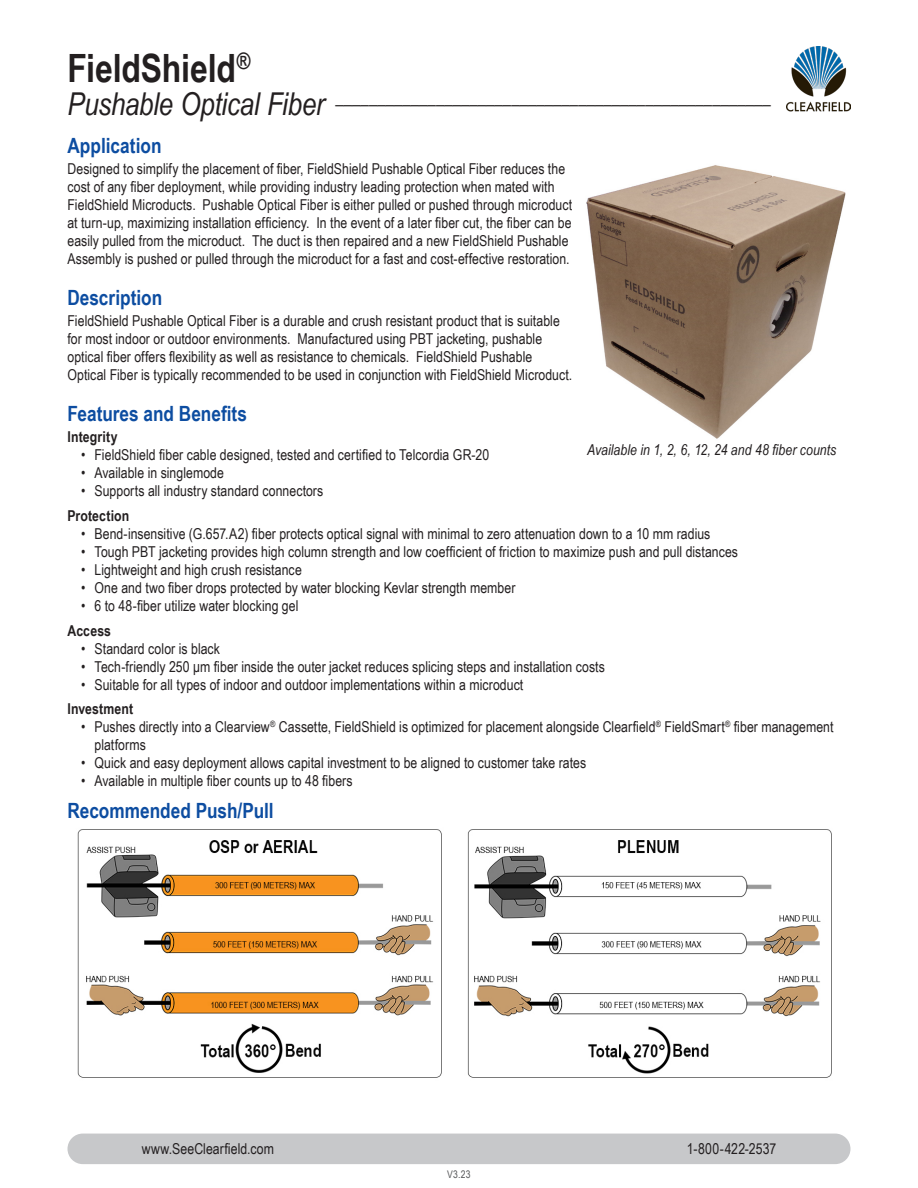
<style>
.page{position:relative;width:918px;height:1188px;background:#fff}
.page>*{position:absolute;margin:0;border:0;box-sizing:border-box;transform-origin:0 0}
.Right_Page_Product_H{font:700 39px "Arial Narrow";letter-spacing:-.005em;color:#231f20}
.Headers{font:700 21px "Arial Narrow";color:#0d4da1}
.Right_Page_Product_N{font:italic 18.3px "Arial Narrow";color:#231f20}
.t1{font:15px/18px "Arial Narrow";letter-spacing:.005em;color:#231f20}
.t2{font:italic 15px "Arial Narrow";letter-spacing:.005em;color:#231f20}
.Features_and_Benefit{font:700 15px "Arial Narrow";letter-spacing:.01em;color:#231f20}
.t3{font:10.5px "Arial Narrow";color:#57585a}
.s1{font-size:31.5px}
</style>
<div class="page">
<img style="left:787px;top:46px;width:63px;height:66px">
<div style="left:67px;top:1134px;width:783px;height:30px;background:#c7c8ca;border-radius:15px"></div>
<img style="left:77px;top:829px;width:755px;height:249px">
<img style="left:586px;top:165px;width:260px;height:274px">
<p class="Right_Page_Product_H" style="left:68px;top:39px;width:185px">FieldShield<sup>®</sup></p>
<p class="Right_Page_Product_N" style="left:68px;top:85px;width:705px"><span class="s1">Pushable Optical Fiber</span> ____________________________________________________</p>
<p class="Headers" style="left:68px;top:130px;width:96px">Application</p>
<p class="t1" style="left:68px;top:160px;width:506px">Designed to simplify the placement of fiber, FieldShield Pushable Optical Fiber reduces the cost of any fiber deployment, while providing industry leading protection when mated with FieldShield Microducts. Pushable Optical Fiber is either pulled or pushed through microduct at turn-up, maximizing installation efficiency. In the event of a later fiber cut, the fiber can be easily pulled from the microduct. The duct is then repaired and a new FieldShield Pushable Assembly is pushed or pulled through the microduct for a fast and cost-effective restoration.</p>
<p class="Headers" style="left:68px;top:282px;width:96px">Description</p>
<p class="t1" style="left:68px;top:311px;width:506px">FieldShield Pushable Optical Fiber is a durable and crush resistant product that is suitable for most indoor or outdoor environments. Manufactured using PBT jacketing, pushable optical fiber offers flexibility as well as resistance to chemicals. FieldShield Pushable Optical Fiber is typically recommended to be used in conjunction with FieldShield Microduct.</p>
<p class="Headers" style="left:68px;top:397px;width:181px">Features and Benefits</p>
<p class="Features_and_Benefit" style="left:68px;top:425px;width:52px">Integrity</p>
<p class="t1" style="left:81px;top:445px;width:410px">• FieldShield fiber cable designed, tested and certified to Telcordia GR-20</p>
<p class="t1" style="left:81px;top:463px;width:144px">• Available in singlemode</p>
<p class="t1" style="left:81px;top:481px;width:244px">• Supports all industry standard connectors</p>
<p class="Features_and_Benefit" style="left:68px;top:504px;width:63px">Protection</p>
<p class="t1" style="left:81px;top:524px;width:631px">• Bend-insensitive (G.657.A2) fiber protects optical signal with minimal to zero attenuation down to a 10 mm radius</p>
<p class="t1" style="left:81px;top:542px;width:659px">• Tough PBT jacketing provides high column strength and low coefficient of friction to maximize push and pull distances</p>
<p class="t1" style="left:81px;top:560px;width:222px">• Lightweight and high crush resistance</p>
<p class="t1" style="left:81px;top:578px;width:436px">• One and two fiber drops protected by water blocking Kevlar strength member</p>
<p class="t1" style="left:81px;top:596px;width:219px">• 6 to 48-fiber utilize water blocking gel</p>
<p class="Features_and_Benefit" style="left:68px;top:619px;width:45px">Access</p>
<p class="t1" style="left:81px;top:639px;width:141px">• Standard color is black</p>
<p class="t1" style="left:81px;top:657px;width:525px">• Tech-friendly 250 μm fiber inside the outer jacket reduces splicing steps and installation costs</p>
<p class="t1" style="left:81px;top:675px;width:444px">• Suitable for all types of indoor and outdoor implementations within a microduct</p>
<p class="Features_and_Benefit" style="left:68px;top:698px;width:67px">Investment</p>
<p class="t1" style="left:94px;top:717px;width:740px;text-indent:-14px">• Pushes directly into a Clearview<sup>®</sup> Cassette, FieldShield is optimized for placement alongside Clearfield<sup>®</sup> FieldSmart<sup>®</sup> fiber management platforms</p>
<p class="t1" style="left:81px;top:753px;width:507px">• Quick and easy deployment allows capital investment to be aligned to customer take rates</p>
<p class="t1" style="left:81px;top:771px;width:273px">• Available in multiple fiber counts up to 48 fibers</p>
<p class="Headers" style="left:68px;top:795px;width:208px">Recommended Push/Pull</p>
<p class="t2" style="left:587px;top:439px;width:251px">Available in 1, 2, 6, 12, 24 and 48 fiber counts</p>
<p class="t1" style="left:142px;top:1139px;width:134px">www.SeeClearfield.com</p>
<p class="t1" style="left:687px;top:1139px;width:91px">1-800-422-2537</p>
<p class="t3" style="left:447px;top:1167px;width:25px">V3.23</p>
</div>
